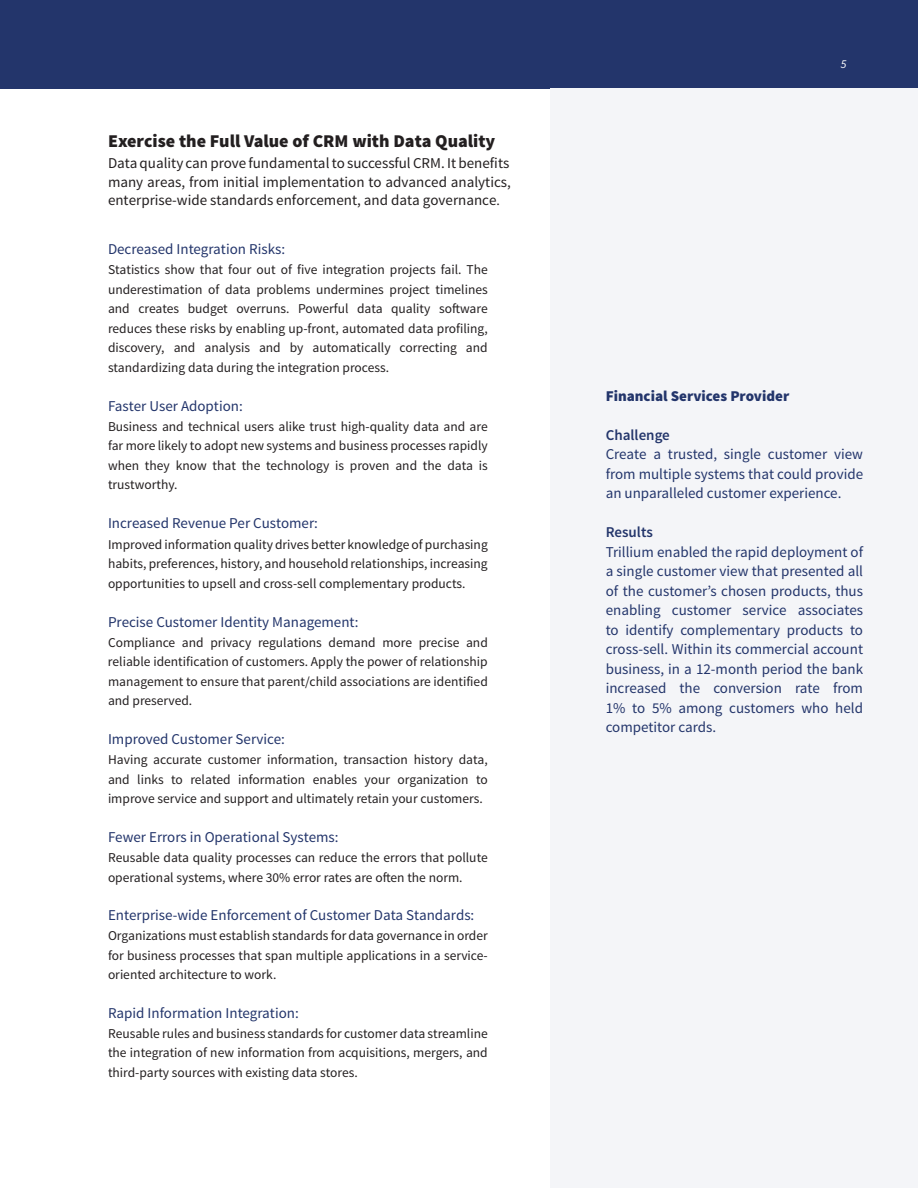
<style>
.page{position:relative;width:918px;height:1188px;background:#fff}
.page>*{position:absolute;margin:0;border:0;box-sizing:border-box;transform-origin:0 0}
.Callouts{font:900 18px "Source Sans Pro";color:#231f20}
.CallOut-Title{font:15px/19.5px "Source Sans Pro";color:#23356b;text-align:justify}
.Callouts-2{font:15px "Source Sans Pro";color:#23356b}
.Callouts-3{font:15px/18.6px "Source Sans Pro";color:#231f20;text-align:justify}
.CallOut-Title-2{font:900 15px "Source Sans Pro";color:#23356b}
.CallOut-Title-3{font:600 15px "Source Sans Pro";color:#23356b}
.Callouts-4{font:13.5px/19.5px "Source Sans Pro";color:#231f20;text-align:justify}
.Call_Out{font:italic 12px "Source Sans Pro";color:#fff}
.s1{font-family:"Minion Pro"}
</style>
<div class="page">
<div style="left:0;top:0;width:918px;height:88px;background:#23356b"></div>
<div style="left:551px;top:88px;width:367px;height:1100px;background:#f4f5f8"></div>
<p class="Callouts" style="left:108px;top:129px;width:389px">Exercise the Full Value of CRM with Data Quality</p>
<p class="Callouts-3" style="left:108px;top:154px;width:404px">Data quality can prove fundamental to successful CRM. It benefits many areas, from initial implementation to advanced analytics, enterprise-wide standards enforcement, and data governance<span class="s1">.</span></p>
<p class="Callouts-2" style="left:108px;top:240px;width:179px">Decreased Integration Risks:</p>
<p class="Callouts-4" style="left:108px;top:260px;width:381px">Statistics show that four out of five integration projects fail. The underestimation of data problems undermines project timelines and creates budget overruns. Powerful data quality software reduces these risks by enabling up-front, automated data profiling, discovery, and analysis and by automatically correcting and standardizing data during the integration process.</p>
<p class="Callouts-2" style="left:108px;top:397px;width:136px">Faster User Adoption:</p>
<p class="Callouts-4" style="left:108px;top:417px;width:381px">Business and technical users alike trust high-quality data and are far more likely to adopt new systems and business processes rapidly when they know that the technology is proven and the data is trustworthy.</p>
<p class="Callouts-2" style="left:108px;top:514px;width:212px">Increased Revenue Per Customer:</p>
<p class="Callouts-4" style="left:108px;top:535px;width:381px">Improved information quality drives better knowledge of purchasing habits, preferences, history, and household relationships, increasing opportunities to upsell and cross-sell complementary products.</p>
<p class="Callouts-2" style="left:108px;top:612px;width:252px">Precise Customer Identity Management:</p>
<p class="Callouts-4" style="left:108px;top:633px;width:381px">Compliance and privacy regulations demand more precise and reliable identification of customers. Apply the power of relationship management to ensure that parent/child associations are identified and preserved.</p>
<p class="Callouts-2" style="left:108px;top:730px;width:178px">Improved Customer Service:</p>
<p class="Callouts-4" style="left:108px;top:751px;width:381px">Having accurate customer information, transaction history data, and links to related information enables your organization to improve service and support and ultimately retain your customers.</p>
<p class="Callouts-2" style="left:108px;top:828px;width:232px">Fewer Errors in Operational Systems:</p>
<p class="Callouts-4" style="left:108px;top:848px;width:381px">Reusable data quality processes can reduce the errors that pollute operational systems, where 30% error rates are often the norm.</p>
<p class="Callouts-2" style="left:108px;top:906px;width:368px">Enterprise-wide Enforcement of Customer Data Standards:</p>
<p class="Callouts-4" style="left:108px;top:927px;width:381px">Organizations must establish standards for data governance in order for business processes that span multiple applications in a service&shy;oriented architecture to work.</p>
<p class="Callouts-2" style="left:108px;top:1003px;width:192px">Rapid Information Integration:</p>
<p class="Callouts-4" style="left:108px;top:1024px;width:381px">Reusable rules and business standards for customer data streamline the integration of new information from acquisitions, mergers, and third-party sources with existing data stores.</p>
<p class="Call_Out" style="left:841px;top:56px;width:7px">5</p>
<p class="CallOut-Title-2" style="left:606px;top:386px;width:185px">Financial Services Provider</p>
<p class="CallOut-Title-3" style="left:606px;top:425px;width:66px">Challenge</p>
<p class="CallOut-Title" style="left:606px;top:445px;width:259px">Create a trusted, single customer view from multiple systems that could provide an unparalleled customer experience.</p>
<p class="CallOut-Title-3" style="left:606px;top:523px;width:49px">Results</p>
<p class="CallOut-Title" style="left:606px;top:542px;width:259px">Trillium enabled the rapid deployment of a single customer view that presented all of the customer’s chosen products, thus enabling customer service associates to identify complementary products to cross-sell. Within its commercial account business, in a 12-month period the bank increased the conversion rate from 1% to 5% among customers who held competitor cards.</p>
</div>
